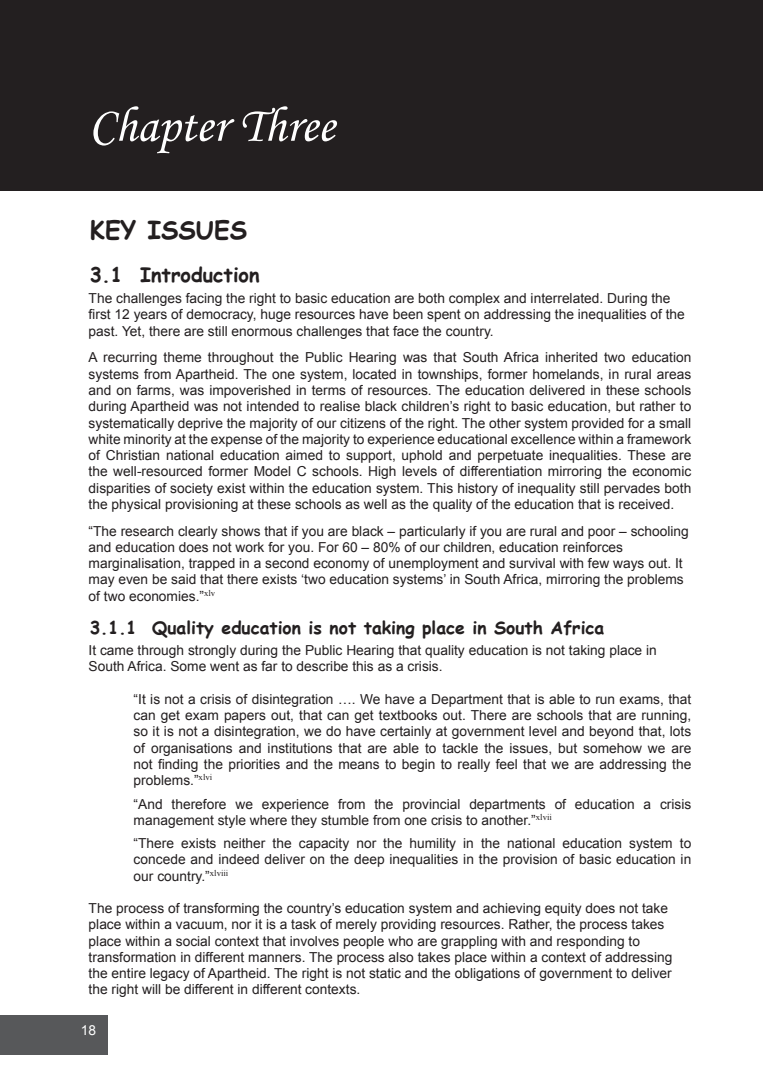
<style>
.page{position:relative;width:780px;height:1088px;background:#fff}
.page>*{position:absolute;margin:0;border:0;box-sizing:border-box;transform-origin:0 0}
.t1{font:50px "Monotype Corsiva";color:#fff}
.t2{font:700 25px "Comic Sans MS";color:#231f20}
.t3{font:700 20px "Comic Sans MS";color:#231f20}
.t4{font:700 17.5px "Comic Sans MS";color:#231f20}
.t5{font:13.75px/16.2px "Arial";color:#231f20}
.t6{font:13.75px "Arial";color:#fff}
</style>
<div class="page">
<div style="left:0;top:1015px;width:108px;height:39px;background:#57585a"></div>
<div style="left:0;top:0;width:763px;height:191px;background:#231f20"></div>
<h1 class="t1" style="left:89px;top:95px;width:248px">Chapter Three</h1>
<h2 class="t2" style="left:90px;top:211px;width:159px">KEY ISSUES</h2>
<h3 class="t3" style="left:90px;top:259px;width:171px">3.1 Introduction</h3>
<p class="t5" style="left:89px;top:290px;width:597px">The challenges facing the right to basic education are both complex and interrelated. During the first 12 years of democracy, huge resources have been spent on addressing the inequalities of the past. Yet, there are still enormous challenges that face the country.</p>
<p class="t5" style="left:89px;top:350px;width:604px;text-align:justify">A recurring theme throughout the Public Hearing was that South Africa inherited two education systems from Apartheid. The one system, located in townships, former homelands, in rural areas and on farms, was impoverished in terms of resources. The education delivered in these schools during Apartheid was not intended to realise black children’s right to basic education, but rather to systematically deprive the majority of our citizens of the right. The other system provided for a small white minority at the expense of the majority to experience educational excellence within a framework of Christian national education aimed to support, uphold and perpetuate inequalities. These are the well-resourced former Model C schools. High levels of differentiation mirroring the economic disparities of society exist within the education system. This history of inequality still pervades both the physical provisioning at these schools as well as the quality of the education that is received.</p>
<p class="t5" style="left:89px;top:523px;width:601px">“The research clearly shows that if you are black – particularly if you are rural and poor – schooling and education does not work for you. For 60 – 80% of our children, education reinforces marginalisation, trapped in a second economy of unemployment and survival with few ways out. It may even be said that there exists ‘two education systems’ in South Africa, mirroring the problems of two economies.”<sup>xlv</sup></p>
<p class="t4" style="left:90px;top:614px;width:516px">3.1.1 Quality education is not taking place in South Africa</p>
<p class="t5" style="left:89px;top:642px;width:569px">It came through strongly during the Public Hearing that quality education is not taking place in<br>South Africa. Some went as far to describe this as a crisis.</p>
<p class="t5" style="left:134px;top:691px;width:559px;text-align:justify">“It is not a crisis of disintegration …. We have a Department that is able to run exams, that can get exam papers out, that can get textbooks out. There are schools that are running, so it is not a disintegration, we do have certainly at government level and beyond that, lots of organisations and institutions that are able to tackle the issues, but somehow we are not finding the priorities and the means to begin to really feel that we are addressing the problems.”<sup>xlvi</sup></p>
<p class="t5" style="left:134px;top:796px;width:559px">“And therefore we experience from the provincial departments of education a crisis management style where they stumble from one crisis to another.”<sup>xlvii</sup></p>
<p class="t5" style="left:134px;top:835px;width:559px;text-align:justify">“There exists neither the capacity nor the humility in the national education system to concede and indeed deliver on the deep inequalities in the provision of basic education in our country.”<sup>xlviii</sup></p>
<p class="t5" style="left:89px;top:900px;width:585px">The process of transforming the country’s education system and achieving equity does not take place within a vacuum, nor it is a task of merely providing resources. Rather, the process takes place within a social context that involves people who are grappling with and responding to transformation in different manners. The process also takes place within a context of addressing the entire legacy of Apartheid. The right is not static and the obligations of government to deliver the right will be different in different contexts.</p>
<p class="t6" style="left:81px;top:1021px;width:17px">18</p>
</div>
